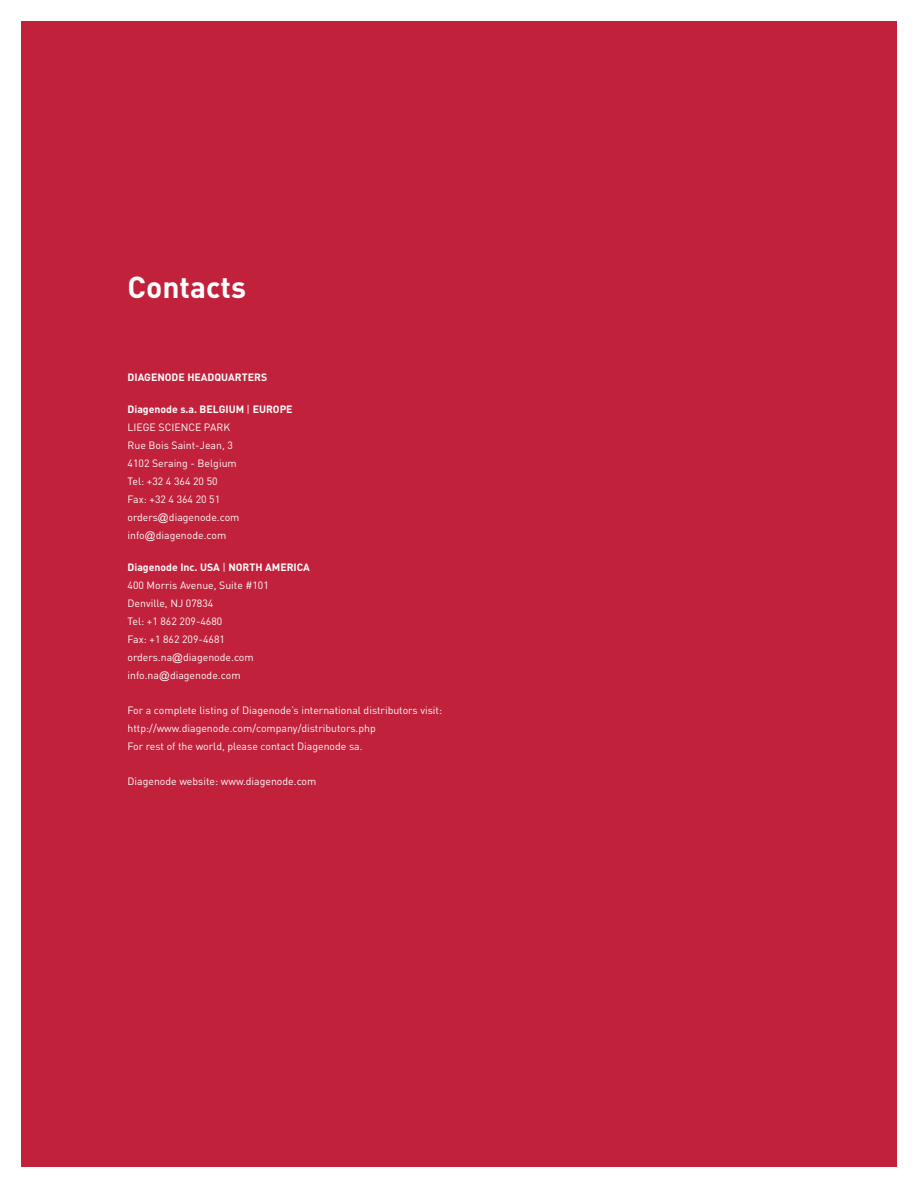
<style>
.page{position:relative;width:918px;height:1188px;background:#fff}
.page>*{position:absolute;margin:0;border:0;box-sizing:border-box;transform-origin:0 0}
.t1{font:700 30px "DIN";color:#fff}
.t2{font:10.5px/18px "DIN";color:#fff}
.t3{font:700 10.5px "DIN";color:#fff}
.s1{font-weight:400}
.s2{font-family:"Gill Sans"}
</style>
<div class="page">
<div style="left:21px;top:21px;width:876px;height:1146px;background:#c1213a"></div>
<h1 class="t1" style="left:128px;top:267px;width:120px">Contacts</h1>
<p class="t3" style="left:128px;top:370px;width:141px">diagenode headquarters</p>
<p class="t3" style="left:128px;top:402px;width:133px">Diagenode s.a. BELGIU M <span class="s1">|</span> EURO</p>
<p class="t3" style="left:280px;top:402px;width:13px">PE</p>
<p class="t2" style="left:128px;top:418px;width:113px">LIEGE SCIENCE PARK<br>Rue Bois Saint-Jean, 3<br>4102 Seraing - Belgium<br>Tel: +32 4 364 20 50<br>Fax: +32 4 364 20 51 orders<span class="s2">@</span>diagenode.com info<span class="s2">@</span>diagenode.com</p>
<p class="t3" style="left:128px;top:560px;width:80px">Diagenode I nc. USA</p>
<p class="t3" style="left:222px;top:560px;width:14px"><span class="s1">|</span> NORTH</p>
<p class="t3" style="left:265px;top:560px;width:46px">AMERICA</p>
<p class="t2" style="left:128px;top:576px;width:143px">400 Morris Avenue, Suite #101<br>Denville, NJ 07834<br>Tel: +1 862 209-4680<br>Fax: +1 862 209-4681 orders.na<span class="s2">@</span>diagenode.com info.na<span class="s2">@</span>diagenode.com</p>
<p class="t2" style="left:128px;top:701px;width:316px">For a complete listing of Diagenode’s international distributors visit: http://www.diagenode.com/company/distributors.php<br>For rest of the world, please contact Diagenode sa.</p>
<p class="t2" style="left:128px;top:772px;width:190px">Diagenode website: www.diagenode.com</p>
</div>
